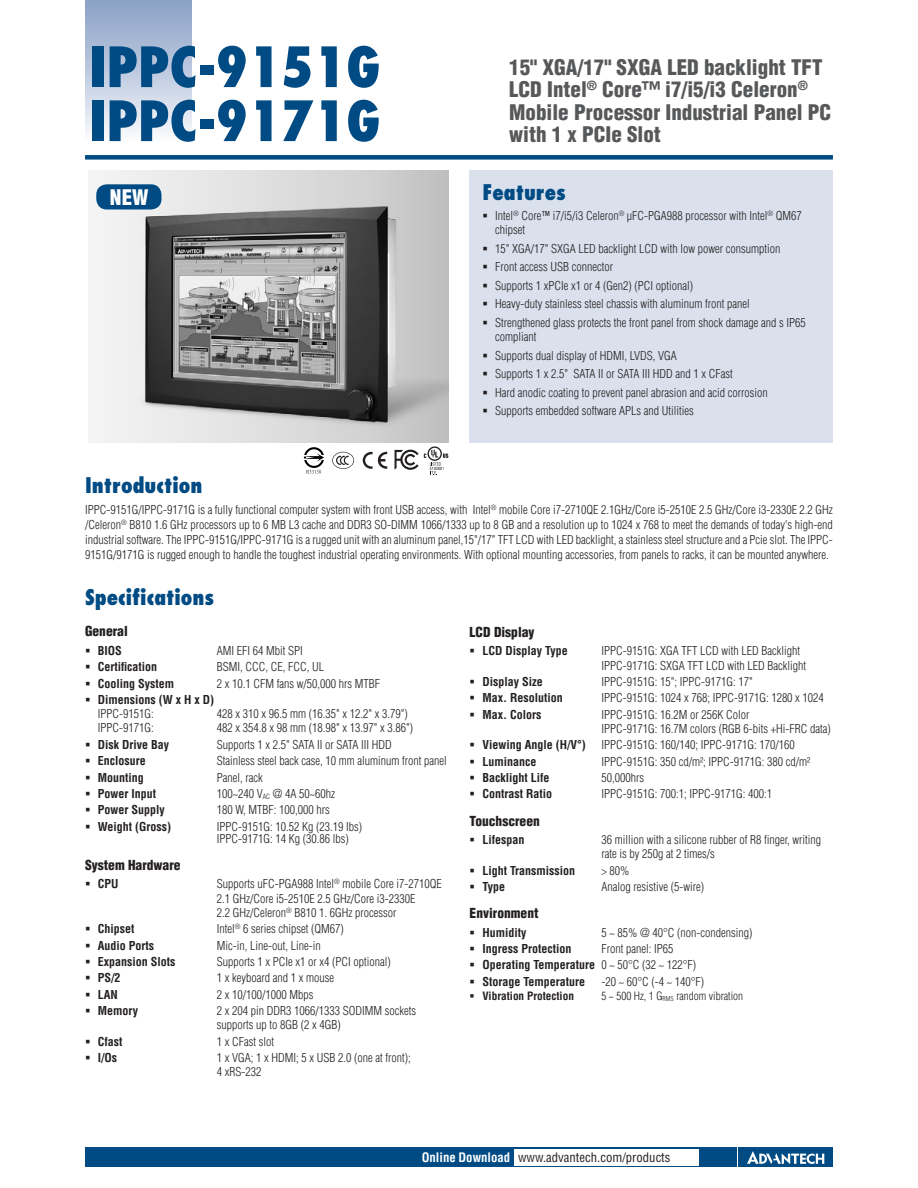
<style>
.page{position:relative;width:918px;height:1188px;background:#fff}
.page>*{position:absolute;margin:0;border:0;box-sizing:border-box;transform-origin:0 0}
.DS_Model_Name_2P{font:800 condensed 54px "Futura";color:#004b84}
.DS_Headline-2P{font:900 condensed 21px/22.5px "Helvetica";color:#57585a}
.DS_Paragraph_Header{font:800 condensed 21px "Futura";color:#004b84}
.DS_Model_Name_1P{font:900 condensed 21px "Helvetica";color:#fff}
.DS_Paragraph_Subhead{font:900 condensed 13.5px "Helvetica";color:#231f20}
.t1{font:condensed 12.75px "Helvetica";color:#231f20}
.DS_Body_Text{font:300 condensed 12px/14.2px "Helvetica";color:#231f20}
.t2{font:700 condensed 12px/14.2px "Helvetica";color:#231f20}
.t3{font:300 condensed 11.25px "Helvetica";color:#231f20}
.t4{font:700 condensed 11.25px "Helvetica";color:#231f20}
.s1{font-weight:300}
.s2{font-size:6.6px}
.s3{font-weight:700;color:#fff}
</style>
<div class="page">
<div style="left:85px;top:1147px;width:651px;height:20px;background:#004b84"></div>
<div style="left:85px;top:155px;width:748px;height:5px;background:#004b84"></div>
<div style="left:738px;top:1147px;width:95px;height:20px;background:#004b84"></div>
<svg style="left:747px;top:1151px;width:77px;height:13px"></svg>
<div style="left:514px;top:1149px;width:184px;height:16px;background:#fff"></div>
<div style="left:470px;top:170px;width:363px;height:272px;background:#dae1ed"></div>
<div style="left:85px;top:0;width:106px;height:143px;background:linear-gradient(to bottom,#879fc5,#fafafd)"></div>
<img style="left:89px;top:170px;width:359px;height:272px">
<div style="left:96px;top:184px;width:65px;height:25px;background:#004b84;border-radius:10px"></div>
<svg style="left:332px;top:452px;width:22px;height:17px"></svg>
<svg style="left:363px;top:452px;width:24px;height:17px"></svg>
<svg style="left:304px;top:447px;width:20px;height:27px"></svg>
<svg style="left:395px;top:446px;width:53px;height:29px"></svg>
<p class="DS_Model_Name_2P" style="left:89px;top:32px;width:293px">IPPC-9151G</p>
<p class="DS_Model_Name_2P" style="left:89px;top:86px;width:293px">IPPC-9171G</p>
<p class="DS_Model_Name_1P" style="left:110px;top:184px;width:40px">NEW</p>
<p class="DS_Headline-2P" style="left:509px;top:55px;width:324px">15" XGA/17" SXGA LED backlight TFT<br>LCD Intel<sup>®</sup> Core™ i7/i5/i3 Celeron<sup>®<br></sup>Mobile Processor Industrial Panel PC with 1 x PCIe Slot</p>
<h2 class="DS_Paragraph_Header" style="left:482px;top:178px;width:85px">Features</h2>
<p class="DS_Body_Text" style="left:495px;top:208px;width:308px">Intel<sup>®</sup> Core™ i7/i5/i3 Celeron<sup>®</sup> μFC-PGA988 processor with Intel<sup>®</sup> QM67 chipset</p>
<p class="DS_Body_Text" style="left:495px;top:241px;width:287px">15" XGA/17" SXGA LED backlight LCD with low power consumption</p>
<p class="DS_Body_Text" style="left:495px;top:260px;width:119px">Front access USB connector</p>
<p class="DS_Body_Text" style="left:495px;top:278px;width:199px">Supports 1 xPCIe x1 or 4 (Gen2) (PCI optional)</p>
<p class="DS_Body_Text" style="left:495px;top:297px;width:256px">Heavy-duty stainless steel chassis with aluminum front panel</p>
<p class="DS_Body_Text" style="left:495px;top:315px;width:312px">Strengthened glass protects the front panel from shock damage and s IP65 compliant</p>
<p class="DS_Body_Text" style="left:495px;top:348px;width:183px">Supports dual display of HDMI, LVDS, VGA</p>
<p class="DS_Body_Text" style="left:495px;top:366px;width:239px">Supports 1 x 2.5" SATA II or SATA III HDD and 1 x CFast</p>
<p class="DS_Body_Text" style="left:495px;top:385px;width:274px">Hard anodic coating to prevent panel abrasion and acid corrosion</p>
<p class="DS_Body_Text" style="left:495px;top:403px;width:200px">Supports embedded software APLs and Utilities</p>
<p class="DS_Paragraph_Header" style="left:85px;top:472px;width:119px">Introduction</p>
<p class="DS_Body_Text" style="left:85px;top:503px;width:749px;line-height:15px;text-align:justify">IPPC-9151G/IPPC-9171G is a fully functional computer system with front USB access, with Intel<sup>®</sup> mobile Core i7-2710QE 2.1GHz/Core i5-2510E 2.5 GHz/Core i3-2330E 2.2 GHz /Celeron<sup>®</sup> B810 1.6 GHz processors up to 6 MB L3 cache and DDR3 SO-DIMM 1066/1333 up to 8 GB and a resolution up to 1024 x 768 to meet the demands of today's high-end industrial software. The IPPC-9151G/IPPC-9171G is a rugged unit with an aluminum panel,15"/17" TFT LCD with LED backlight, a stainless steel structure and a Pcie slot. The IPPC-9151G/9171G is rugged enough to handle the toughest industrial operating environments. With optional mounting accessories, from panels to racks, it can be mounted anywhere.</p>
<p class="DS_Paragraph_Header" style="left:85px;top:584px;width:131px">Specifications</p>
<p class="DS_Paragraph_Subhead" style="left:85px;top:623px;width:44px">General</p>
<p class="t2" style="left:98px;top:643px;width:26px">BIOS</p>
<p class="DS_Body_Text" style="left:217px;top:643px;width:87px">AMI EFI 64 Mbit SPI</p>
<p class="t2" style="left:98px;top:660px;width:61px">Certification</p>
<p class="DS_Body_Text" style="left:217px;top:660px;width:109px">BSMI, CCC, CE, FCC, UL</p>
<p class="t2" style="left:98px;top:676px;width:78px">Cooling System</p>
<p class="DS_Body_Text" style="left:217px;top:676px;width:165px">2 x 10.1 CFM fans w/50,000 hrs MTBF</p>
<p class="t2" style="left:98px;top:692px;width:118px">Dimensions (W x H x D)<br><span class="s1">IPPC-9151G:</span></p>
<p class="DS_Body_Text" style="left:217px;top:707px;width:193px">428 x 310 x 96.5 mm (16.35" x 12.2" x 3.79")</p>
<p class="DS_Body_Text" style="left:98px;top:721px;width:57px">IPPC-9171G:</p>
<p class="DS_Body_Text" style="left:217px;top:721px;width:198px">482 x 354.8 x 98 mm (18.98" x 13.97" x 3.86")</p>
<p class="t2" style="left:98px;top:737px;width:73px">Disk Drive Bay</p>
<p class="DS_Body_Text" style="left:217px;top:737px;width:176px">Supports 1 x 2.5" SATA II or SATA III HDD</p>
<p class="t2" style="left:98px;top:754px;width:49px">Enclosure</p>
<p class="DS_Body_Text" style="left:217px;top:754px;width:231px">Stainless steel back case, 10 mm aluminum front panel</p>
<p class="t2" style="left:98px;top:770px;width:48px">Mounting</p>
<p class="DS_Body_Text" style="left:217px;top:770px;width:47px">Panel, rack</p>
<p class="t2" style="left:98px;top:786px;width:60px">Power Input</p>
<p class="DS_Body_Text" style="left:217px;top:786px;width:120px">100~240 V<sub>AC</sub> @ 4A 50~60hz</p>
<p class="t2" style="left:98px;top:803px;width:69px">Power Supply</p>
<p class="DS_Body_Text" style="left:217px;top:803px;width:115px">180 W, MTBF: 100,000 hrs</p>
<p class="t2" style="left:98px;top:819px;width:75px">Weight (Gross)</p>
<p class="DS_Body_Text" style="left:217px;top:820px;width:147px;line-height:12px">IPPC-9151G: 10.52 Kg (23.19 Ibs)<br>IPPC-9171G: 14 Kg (30.86 lbs)</p>
<p class="DS_Paragraph_Subhead" style="left:85px;top:856px;width:97px">System Hardware</p>
<p class="t2" style="left:98px;top:877px;width:22px">CPU</p>
<p class="DS_Body_Text" style="left:217px;top:877px;width:226px">Supports uFC-PGA988 Intel<sup>®</sup> mobile Core i7-2710QE<br>2.1 GHz/Core i5-2510E 2.5 GHz/Core i3-2330E<br>2.2 GHz/Celeron<sup>®</sup> B810 1. 6GHz processor</p>
<p class="t2" style="left:98px;top:922px;width:38px">Chipset</p>
<p class="DS_Body_Text" style="left:217px;top:922px;width:128px">Intel<sup>®</sup> 6 series chipset (QM67)</p>
<p class="t2" style="left:98px;top:938px;width:58px">Audio Ports</p>
<p class="DS_Body_Text" style="left:217px;top:938px;width:105px">Mic-in, Line-out, Line-in</p>
<p class="t2" style="left:98px;top:954px;width:79px">Expansion Slots</p>
<p class="DS_Body_Text" style="left:217px;top:954px;width:175px">Supports 1 x PCIe x1 or x4 (PCI optional)</p>
<p class="t2" style="left:98px;top:971px;width:24px">PS/2</p>
<p class="DS_Body_Text" style="left:217px;top:971px;width:119px">1 x keyboard and 1 x mouse</p>
<p class="t2" style="left:98px;top:987px;width:22px">LAN</p>
<p class="DS_Body_Text" style="left:217px;top:987px;width:98px">2 x 10/100/1000 Mbps</p>
<p class="t2" style="left:98px;top:1003px;width:42px">Memory</p>
<p class="DS_Body_Text" style="left:217px;top:1004px;width:201px">2 x 204 pin DDR3 1066/1333 SODIMM sockets supports up to 8GB (2 x 4GB)</p>
<p class="t2" style="left:98px;top:1034px;width:26px">Cfast</p>
<p class="DS_Body_Text" style="left:217px;top:1034px;width:59px">1 x CFast slot</p>
<p class="t2" style="left:98px;top:1050px;width:21px">I/Os</p>
<p class="DS_Body_Text" style="left:217px;top:1051px;width:195px">1 x VGA; 1 x HDMI; 5 x USB 2.0 (one at front);<br>4 xRS-232</p>
<p class="DS_Paragraph_Subhead" style="left:470px;top:623px;width:66px">LCD Display</p>
<p class="t2" style="left:482px;top:644px;width:87px">LCD Display Type</p>
<p class="DS_Body_Text" style="left:601px;top:644px;width:206px">IPPC-9151G: XGA TFT LCD with LED Backlight<br>IPPC-9171G: SXGA TFT LCD with LED Backlight</p>
<p class="t2" style="left:482px;top:674px;width:62px">Display Size</p>
<p class="DS_Body_Text" style="left:601px;top:674px;width:153px">IPPC-9151G: 15"; IPPC-9171G: 17"</p>
<p class="t2" style="left:482px;top:691px;width:82px">Max. Resolution</p>
<p class="DS_Body_Text" style="left:601px;top:691px;width:224px">IPPC-9151G: 1024 x 768; IPPC-9171G: 1280 x 1024</p>
<p class="t2" style="left:482px;top:707px;width:60px">Max. Colors</p>
<p class="DS_Body_Text" style="left:601px;top:707px;width:231px">IPPC-9151G: 16.2M or 256K Color<br>IPPC-9171G: 16.7M colors (RGB 6-bits +Hi-FRC data)</p>
<p class="t2" style="left:482px;top:738px;width:105px">Viewing Angle (H/V°)</p>
<p class="DS_Body_Text" style="left:601px;top:738px;width:195px">IPPC-9151G: 160/140; IPPC-9171G: 170/160</p>
<p class="t2" style="left:482px;top:754px;width:55px">Luminance</p>
<p class="DS_Body_Text" style="left:601px;top:754px;width:210px">IPPC-9151G: 350 cd/m²; IPPC-9171G: 380 cd/m²</p>
<p class="t2" style="left:482px;top:771px;width:69px">Backlight Life</p>
<p class="DS_Body_Text" style="left:601px;top:771px;width:44px">50,000hrs</p>
<p class="t2" style="left:482px;top:787px;width:71px">Contrast Ratio</p>
<p class="DS_Body_Text" style="left:601px;top:787px;width:172px">IPPC-9151G: 700:1; IPPC-9171G: 400:1</p>
<p class="DS_Paragraph_Subhead" style="left:470px;top:812px;width:72px">Touchscreen</p>
<p class="t2" style="left:482px;top:833px;width:43px">Lifespan</p>
<p class="DS_Body_Text" style="left:601px;top:833px;width:221px">36 million with a silicone rubber of R8 finger, writing rate is by 250g at 2 times/s</p>
<p class="t2" style="left:482px;top:863px;width:94px">Light Transmission</p>
<p class="DS_Body_Text" style="left:601px;top:863px;width:29px">&gt; 80%</p>
<p class="t2" style="left:482px;top:880px;width:24px">Type</p>
<p class="DS_Body_Text" style="left:601px;top:880px;width:104px">Analog resistive (5-wire)</p>
<p class="DS_Paragraph_Subhead" style="left:470px;top:905px;width:70px">Environment</p>
<p class="t2" style="left:482px;top:925px;width:46px">Humidity</p>
<p class="DS_Body_Text" style="left:601px;top:925px;width:152px">5 ~ 85% @ 40°C (non-condensing)</p>
<p class="t2" style="left:482px;top:942px;width:90px">Ingress Protection</p>
<p class="DS_Body_Text" style="left:601px;top:942px;width:73px">Front panel: IP65</p>
<p class="t2" style="left:482px;top:958px;width:215px">Operating Temperature <span class="s1">0 ~ 50°C (32 ~ 122°F)</span></p>
<p class="t2" style="left:482px;top:974px;width:104px">Storage Temperature</p>
<p class="DS_Body_Text" style="left:601px;top:974px;width:104px">-20 ~ 60°C (-4 ~ 140°F)</p>
<p class="t4" style="left:482px;top:989px;width:93px">Vibration Protection</p>
<p class="t3" style="left:601px;top:989px;width:143px">5 ~ 500 Hz, 1 G<span class="s2">RMS</span> random vibration</p>
<p class="t1" style="left:422px;top:1150px;width:250px"><span class="s3">Online Download</span> www.advantech.com/products</p>
</div>
